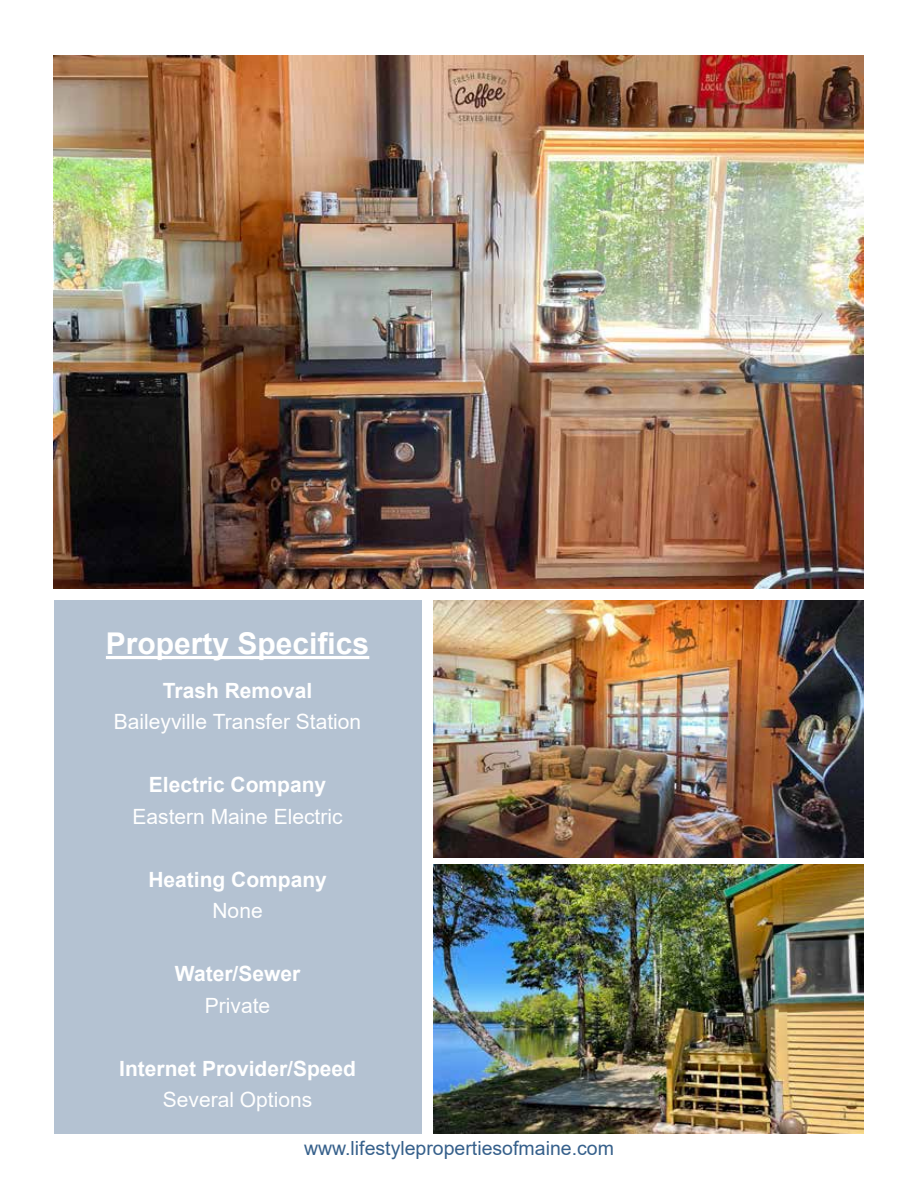
<style>
.page{position:relative;width:918px;height:1188px;background:#fff}
.page>*{position:absolute;margin:0;border:0;box-sizing:border-box;transform-origin:0 0}
.t1{font:700 30px "Arial";color:#fff}
.t2{font:700 21px "Arial";color:#fff}
.t3{font:21px "Arial";color:#fff}
.t4{font:19.5px "Arial";color:#36608b}
</style>
<div class="page">
<img style="left:53px;top:56px;width:811px;height:533px">
<img style="left:434px;top:865px;width:430px;height:269px">
<div style="left:54px;top:601px;width:367px;height:533px;background:#b4c2d2"></div>
<hr style="left:106px;top:656px;width:263px;height:3px;background:#fff">
<img style="left:434px;top:601px;width:430px;height:257px">
<h1 class="t1" style="left:106px;top:623px;width:265px">Property Specifics</h1>
<p class="t2" style="left:163px;top:676px;width:151px">Trash Removal</p>
<p class="t3" style="left:114px;top:707px;width:249px">Baileyville Transfer Station</p>
<p class="t2" style="left:149px;top:770px;width:179px">Electric Company</p>
<p class="t3" style="left:133px;top:802px;width:212px">Eastern Maine Electric</p>
<p class="t2" style="left:148px;top:865px;width:180px">Heating Company</p>
<p class="t3" style="left:213px;top:896px;width:52px">None</p>
<p class="t2" style="left:175px;top:959px;width:127px">Water/Sewer</p>
<p class="t3" style="left:205px;top:991px;width:67px">Private</p>
<p class="t2" style="left:119px;top:1054px;width:238px">Internet Provider/Speed</p>
<p class="t3" style="left:163px;top:1085px;width:151px">Several Options</p>
<p class="t4" style="left:304px;top:1135px;width:311px">www.lifestylepropertiesofmaine.com</p>
</div>
